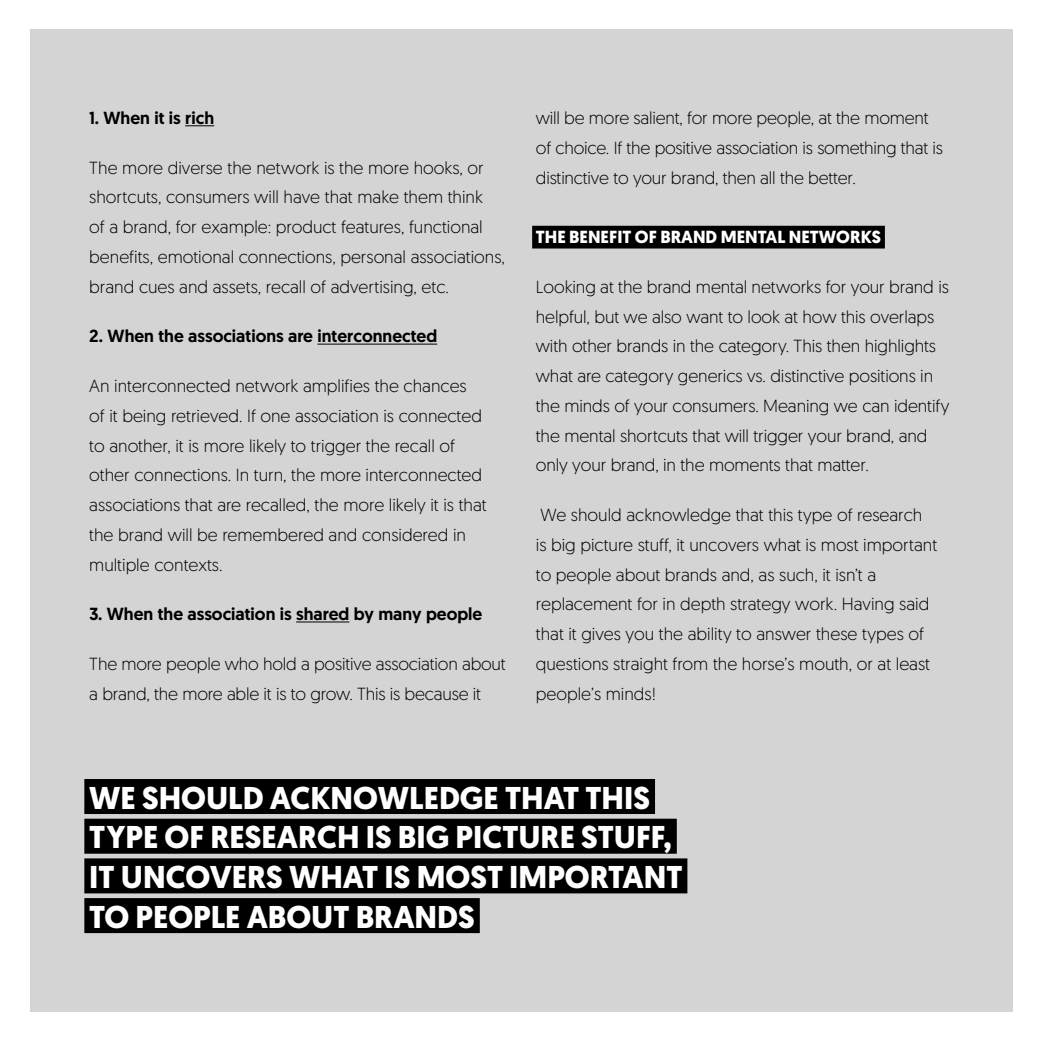
<style>
.page{position:relative;width:1042px;height:1042px;background:#fff}
.page>*{position:absolute;margin:0;border:0;box-sizing:border-box;transform-origin:0 0}
.t1{font:700 31.5px/39.7px "Geomanist";color:#fff}
.t2{font:300 17.5px/29.8px "Geomanist";color:#000}
.t3{font:500 17.5px "Geomanist";color:#000}
.t4{font:700 17.5px "Geomanist";color:#fff}
</style>
<div class="page">
<div style="left:30px;top:30px;width:982px;height:982px;background:#d3d4d3"></div>
<svg style="left:185px;top:125px;width:29px;height:1px"></svg>
<hr style="left:317px;top:344px;width:120px;height:1px;background:#000">
<hr style="left:296px;top:621px;width:53px;height:1px;background:#000">
<div style="left:532px;top:226px;width:353px;height:22px;background:#000"></div>
<div style="left:84px;top:779px;width:571px;height:35px;background:#000"></div>
<div style="left:84px;top:819px;width:593px;height:35px;background:#000"></div>
<div style="left:84px;top:858px;width:603px;height:35px;background:#000"></div>
<div style="left:84px;top:898px;width:396px;height:35px;background:#000"></div>
<p class="t3" style="left:89px;top:106px;width:126px">1. When it is rich</p>
<p class="t2" style="left:89px;top:152px;width:417px">The more diverse the network is the more hooks, or shortcuts, consumers will have that make them think<br>of a brand, for example: product features, functional benefits, emotional connections, personal associations, brand cues and assets, recall of advertising, etc.</p>
<p class="t3" style="left:89px;top:325px;width:349px">2. When the associations are interconnected</p>
<p class="t2" style="left:89px;top:370px;width:399px">An interconnected network amplifies the chances of it being retrieved. If one association is connected to another, it is more likely to trigger the recall of other connections. In turn, the more interconnected associations that are recalled, the more likely it is that the brand will be remembered and considered in multiple contexts.</p>
<p class="t3" style="left:89px;top:602px;width:395px">3. When the association is shared by many people</p>
<p class="t2" style="left:89px;top:648px;width:418px">The more people who hold a positive association about a brand, the more able it is to grow. This is because it</p>
<p class="t2" style="left:536px;top:102px;width:409px">will be more salient, for more people, at the moment of choice. If the positive association is something that is distinctive to your brand, then all the better.</p>
<p class="t4" style="left:536px;top:225px;width:347px">THE BENEFIT OF BRAND MENTAL NETWORKS</p>
<p class="t2" style="left:536px;top:271px;width:415px">Looking at the brand mental networks for your brand is helpful, but we also want to look at how this overlaps with other brands in the category. This then highlights what are category generics vs. distinctive positions in the minds of your consumers. Meaning we can identify the mental shortcuts that will trigger your brand, and only your brand, in the moments that matter.</p>
<p class="t2" style="left:536px;top:499px;width:403px">We should acknowledge that this type of research<br>is big picture stuff, it uncovers what is most important to people about brands and, as such, it isn’t a replacement for in depth strategy work. Having said that it gives you the ability to answer these types of questions straight from the horse’s mouth, or at least people’s minds!</p>
<h1 class="t1" style="left:89px;top:778px;width:594px">WE SHOULD ACKNOWLEDGE THAT THIS<br>TYPE OF RESEARCH IS BIG PICTURE STUFF,<br>IT UNCOVERS WHAT IS MOST IMPORTANT<br>TO PEOPLE ABOUT BRANDS</h1>
</div>
